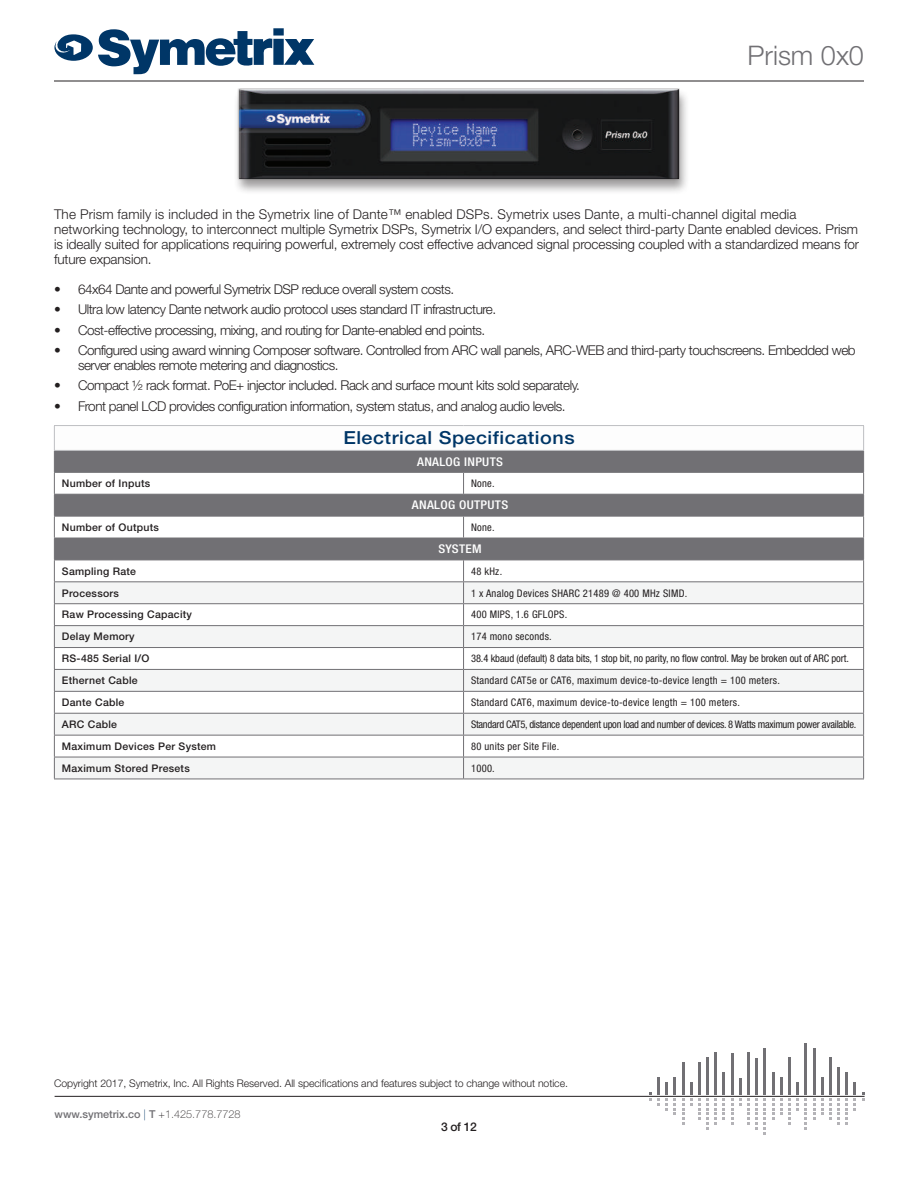
<style>
.page{position:relative;width:918px;height:1188px;background:#fff}
.page>*{position:absolute;margin:0;border:0;box-sizing:border-box;transform-origin:0 0}
.t1{font:300 27px "Helvetica Neue LT Std";color:#717074}
.t2{font:500 18px "Helvetica Neue LT Std";letter-spacing:.025em;color:#003667;scale:1.1 1}
.t3{font:300 13.5px/15px "Helvetica Neue LT Std";letter-spacing:-.035em;color:#231f20}
.t4{font:300 13.5px/15px "Helvetica Neue LT Std";letter-spacing:-.005em;color:#231f20}
.t5{font:500 condensed 12px "Helvetica Neue LT Std";letter-spacing:.025em;color:#fff;scale:1.1 1}
.t6{font:500 12px "Helvetica Neue LT Std";color:#231f20}
.t7{font:500 10.8px "Helvetica Neue LT Std";color:#717074}
.t8{font:condensed 10.5px "Helvetica Neue LT Std";letter-spacing:.025em;color:#231f20}
.t9{font:500 10.5px "Helvetica Neue LT Std";letter-spacing:.025em;color:#231f20}
.t10{font:300 10.5px "Helvetica Neue LT Std";letter-spacing:-.005em;color:#231f20}
.t11{font:condensed 10.5px "Helvetica Neue LT Std";letter-spacing:-.025em;color:#231f20}
.t12{font:condensed 10.5px "Helvetica Neue LT Std";letter-spacing:-.01em;color:#231f20}
.s1{font-weight:100;color:#003667}
.s2{font-weight:100;color:#231f20}
</style>
<div class="page">
<svg style="left:54px;top:28px;width:260px;height:46px"></svg>
<hr style="left:55px;top:1096px;width:810px;height:1px;background:#231f20">
<hr style="left:657px;top:1077px;width:3px;height:18px;background:#717074">
<hr style="left:673px;top:1077px;width:3px;height:18px;background:#717074">
<hr style="left:682px;top:1063px;width:3px;height:32px;background:#717074">
<hr style="left:698px;top:1062px;width:3px;height:33px;background:#717074">
<hr style="left:706px;top:1058px;width:3px;height:37px;background:#717074">
<hr style="left:714px;top:1053px;width:3px;height:42px;background:#717074">
<hr style="left:723px;top:1073px;width:2px;height:22px;background:#717074">
<hr style="left:731px;top:1054px;width:3px;height:41px;background:#717074">
<hr style="left:739px;top:1079px;width:3px;height:16px;background:#717074">
<hr style="left:747px;top:1053px;width:3px;height:42px;background:#717074">
<hr style="left:755px;top:1058px;width:3px;height:37px;background:#717074">
<hr style="left:763px;top:1048px;width:3px;height:47px;background:#717074">
<hr style="left:772px;top:1073px;width:3px;height:22px;background:#717074">
<hr style="left:780px;top:1077px;width:3px;height:18px;background:#717074">
<hr style="left:788px;top:1058px;width:3px;height:37px;background:#717074">
<hr style="left:804px;top:1043px;width:3px;height:52px;background:#717074">
<hr style="left:813px;top:1048px;width:2px;height:47px;background:#717074">
<hr style="left:821px;top:1077px;width:3px;height:18px;background:#717074">
<hr style="left:829px;top:1058px;width:3px;height:37px;background:#717074">
<hr style="left:837px;top:1068px;width:3px;height:27px;background:#717074">
<hr style="left:845px;top:1073px;width:3px;height:22px;background:#717074">
<svg style="left:649px;top:1082px;width:27px;height:33px"></svg>
<svg style="left:682px;top:1083px;width:35px;height:47px"></svg>
<svg style="left:723px;top:1098px;width:2px;height:22px"></svg>
<svg style="left:731px;top:1098px;width:35px;height:37px"></svg>
<svg style="left:772px;top:1082px;width:35px;height:48px"></svg>
<svg style="left:813px;top:1098px;width:2px;height:22px"></svg>
<svg style="left:821px;top:1098px;width:27px;height:27px"></svg>
<svg style="left:854px;top:1082px;width:2px;height:29px"></svg>
<svg style="left:862px;top:1092px;width:3px;height:9px"></svg>
<hr style="left:54px;top:81px;width:810px;height:1px;background:#231f20">
<div style="left:233px;top:88px;width:457px;height:107px;background:#231f20;opacity:.45"></div>
<div style="left:239px;top:89px;width:441px;height:92px;background:#231f20;opacity:.75"></div>
<svg style="left:55px;top:451px;width:808px;height:109px;fill:#717074"></svg>
<svg style="left:55px;top:582px;width:808px;height:197px;fill:#f4f5f5"></svg>
<hr style="left:54px;top:560px;width:410px;height:1px;background:#717074">
<hr style="left:464px;top:560px;width:400px;height:1px;background:#717074">
<hr style="left:54px;top:581px;width:410px;height:1px;background:#717074">
<hr style="left:54px;top:603px;width:410px;height:1px;background:#717074">
<hr style="left:54px;top:472px;width:410px;height:1px;background:#717074">
<hr style="left:54px;top:494px;width:410px;height:1px;background:#717074">
<svg style="left:463px;top:473px;width:1px;height:21px"></svg>
<hr style="left:464px;top:472px;width:400px;height:1px;background:#717074">
<hr style="left:464px;top:494px;width:400px;height:1px;background:#717074">
<hr style="left:54px;top:516px;width:410px;height:1px;background:#717074">
<hr style="left:54px;top:538px;width:410px;height:1px;background:#717074">
<svg style="left:463px;top:516px;width:1px;height:22px"></svg>
<hr style="left:464px;top:516px;width:400px;height:1px;background:#717074">
<hr style="left:464px;top:538px;width:400px;height:1px;background:#717074">
<hr style="left:54px;top:425px;width:410px;height:1px;background:#bebfc2">
<hr style="left:464px;top:425px;width:400px;height:1px;background:#bebfc2">
<hr style="left:54px;top:450px;width:410px;height:1px;background:#bebfc2">
<hr style="left:464px;top:450px;width:400px;height:1px;background:#bebfc2">
<hr style="left:54px;top:625px;width:410px;height:1px;background:#717074">
<hr style="left:54px;top:647px;width:410px;height:1px;background:#717074">
<hr style="left:54px;top:669px;width:410px;height:1px;background:#717074">
<hr style="left:54px;top:691px;width:410px;height:1px;background:#717074">
<hr style="left:54px;top:713px;width:410px;height:1px;background:#717074">
<hr style="left:54px;top:735px;width:410px;height:1px;background:#717074">
<svg style="left:54px;top:426px;width:1px;height:353px"></svg>
<hr style="left:54px;top:757px;width:410px;height:1px;background:#717074">
<hr style="left:54px;top:779px;width:410px;height:1px;background:#717074">
<hr style="left:464px;top:757px;width:400px;height:1px;background:#717074">
<hr style="left:464px;top:779px;width:400px;height:1px;background:#717074">
<hr style="left:464px;top:713px;width:400px;height:1px;background:#717074">
<hr style="left:464px;top:735px;width:400px;height:1px;background:#717074">
<hr style="left:464px;top:669px;width:400px;height:1px;background:#717074">
<hr style="left:464px;top:691px;width:400px;height:1px;background:#717074">
<hr style="left:464px;top:625px;width:400px;height:1px;background:#717074">
<hr style="left:464px;top:647px;width:400px;height:1px;background:#717074">
<svg style="left:463px;top:560px;width:1px;height:219px"></svg>
<hr style="left:464px;top:581px;width:400px;height:1px;background:#717074">
<svg style="left:863px;top:426px;width:1px;height:353px"></svg>
<hr style="left:464px;top:603px;width:400px;height:1px;background:#717074">
<h1 class="t1" style="left:747px;top:39px;width:118px">Prism 0x0</h1>
<p class="t4" style="left:54px;top:206px;width:806px">The Prism family is included in the Symetrix line of Dante™ enabled DSPs. Symetrix uses Dante, a multi-channel digital media networking technology, to interconnect multiple Symetrix DSPs, Symetrix I/O expanders, and select third-party Dante enabled devices. Prism is ideally suited for applications requiring powerful, extremely cost effective advanced signal processing coupled with a standardized means for future expansion.</p>
<p class="t3" style="left:54px;top:281px;width:402px">• 64x64 Dante and powerful Symetrix DSP reduce overall system costs.</p>
<p class="t3" style="left:54px;top:302px;width:444px">• Ultra low latency Dante network audio protocol uses standard IT infrastructure.</p>
<p class="t3" style="left:54px;top:322px;width:433px">• Cost-effective processing, mixing, and routing for Dante-enabled end points.</p>
<p class="t3" style="left:78px;top:342px;width:779px;text-indent:-24px">• Configured using award winning Composer software. Controlled from ARC wall panels, ARC-WEB and third-party touchscreens. Embedded web server enables remote metering and diagnostics.</p>
<p class="t3" style="left:54px;top:378px;width:527px">• Compact ½ rack format. PoE+ injector included. Rack and surface mount kits sold separately.</p>
<p class="t3" style="left:54px;top:398px;width:513px">• Front panel LCD provides configuration information, system status, and analog audio levels.</p>
<h2 class="t2" style="left:343px;top:427px;width:212px">Electrical Specifications</h2>
<p class="t5" style="left:417px;top:454px;width:80px">ANALOG INPUTS</p>
<p class="t9" style="left:62px;top:477px;width:90px">Number of Inputs</p>
<p class="t8" style="left:471px;top:477px;width:25px">None.</p>
<p class="t5" style="left:412px;top:498px;width:89px">ANALOG OUTPUTS</p>
<p class="t9" style="left:62px;top:521px;width:99px">Number of Outputs</p>
<p class="t8" style="left:471px;top:521px;width:25px">None.</p>
<p class="t5" style="left:438px;top:542px;width:41px">SYSTEM</p>
<p class="t9" style="left:62px;top:565px;width:76px">Sampling Rate</p>
<p class="t8" style="left:471px;top:565px;width:33px">48 kHz.</p>
<p class="t9" style="left:62px;top:587px;width:59px">Processors</p>
<p class="t8" style="left:471px;top:587px;width:218px">1 x Analog Devices SHARC 21489 @ 400 MHz SIMD.</p>
<p class="t9" style="left:62px;top:608px;width:132px">Raw Processing Capacity</p>
<p class="t8" style="left:471px;top:609px;width:98px">400 MIPS, 1.6 GFLOPS.</p>
<p class="t9" style="left:62px;top:630px;width:74px">Delay Memory</p>
<p class="t8" style="left:471px;top:631px;width:82px">174 mono seconds.</p>
<p class="t9" style="left:62px;top:652px;width:89px">RS-485 Serial I/O</p>
<p class="t12" style="left:471px;top:652px;width:379px">38.4 kbaud (default) 8 data bits, 1 stop bit, no parity, no flow control. May be broken out of ARC port.</p>
<p class="t9" style="left:62px;top:674px;width:77px">Ethernet Cable</p>
<p class="t8" style="left:471px;top:674px;width:310px">Standard CAT5e or CAT6, maximum device-to-device length = 100 meters.</p>
<p class="t9" style="left:62px;top:696px;width:64px">Dante Cable</p>
<p class="t8" style="left:471px;top:696px;width:270px">Standard CAT6, maximum device-to-device length = 100 meters.</p>
<p class="t9" style="left:62px;top:718px;width:57px">ARC Cable</p>
<p class="t11" style="left:471px;top:718px;width:387px">Standard CAT5, distance dependent upon load and number of devices. 8 Watts maximum power available.</p>
<p class="t9" style="left:62px;top:740px;width:156px">Maximum Devices Per System</p>
<p class="t8" style="left:471px;top:740px;width:90px">80 units per Site File.</p>
<p class="t9" style="left:62px;top:762px;width:129px">Maximum Stored Presets</p>
<p class="t8" style="left:471px;top:762px;width:25px">1000.</p>
<p class="t10" style="left:54px;top:1077px;width:516px">Copyright 2017, Symetrix, Inc. All Rights Reserved. All specifications and features subject to change without notice.</p>
<p class="t7" style="left:55px;top:1107px;width:188px">www.symetrix.co <span class="s1">|</span> T <span class="s2">+1.425.778.7728</span></p>
<p class="t6" style="left:441px;top:1120px;width:37px">3 of 12</p>
</div>
